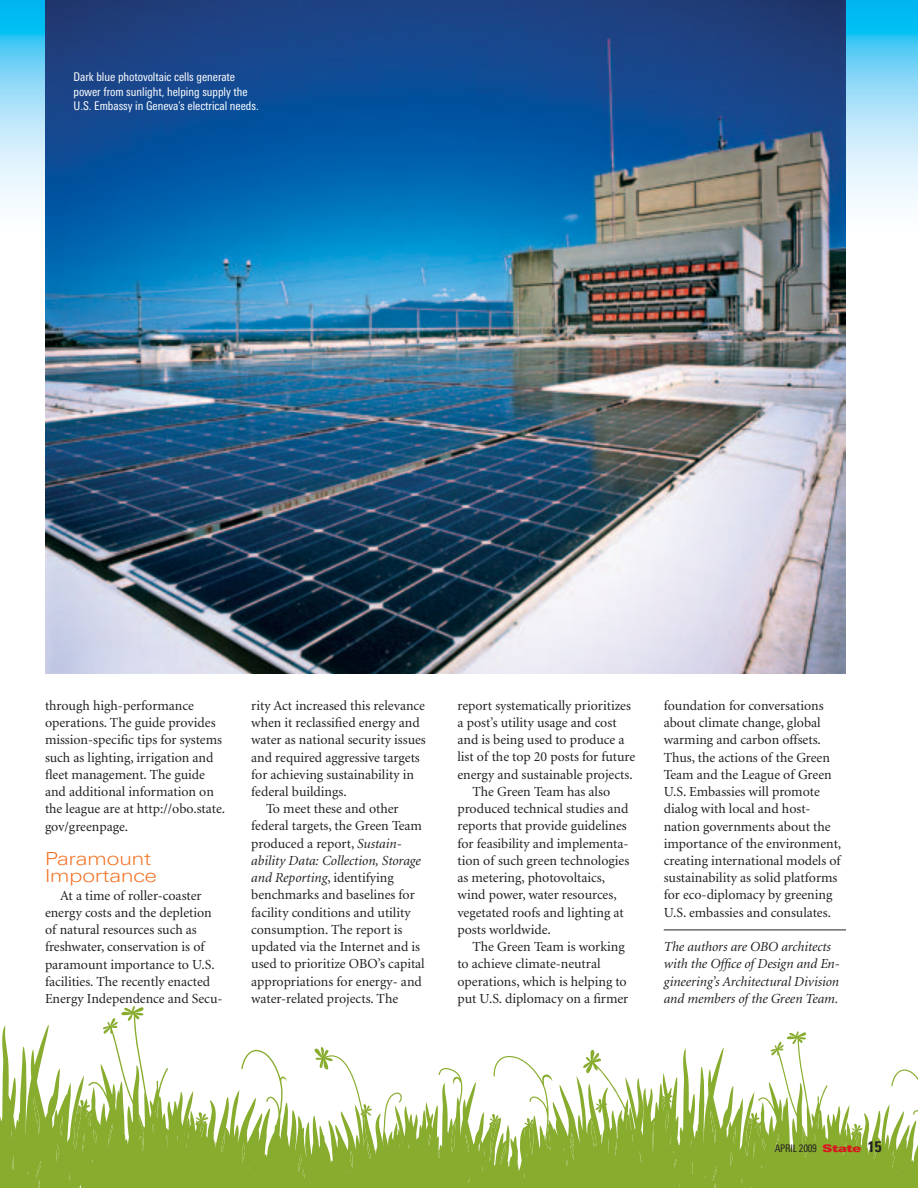
<style>
.page{position:relative;width:918px;height:1188px;background:#fff}
.page>*{position:absolute;margin:0;border:0;box-sizing:border-box;transform-origin:0 0}
.t1{font:300 18px/17.2px "Linotype Univers Extd";color:#f37021}
.t2{font:13.8px/17.2px "Minion";color:#231f20}
.t3{font:italic 13.8px/17.2px "Minion";letter-spacing:-.005em;color:#231f20}
.t4{font:condensed 12px/14.4px "Linotype Univers";color:#fff}
.t5{font:condensed 10.5px "Linotype Univers";letter-spacing:-.025em;color:#231f20}
.s1{font-style:italic}
.s2{font-style:normal}
.s3{font-family:"Linotype Univers Extd X Black";font-stretch:normal;color:#d81920}
.s4{font-weight:800;font-size:15px}
</style>
<div class="page">
<svg style="left:0;top:1006px;width:918px;height:182px"></svg>
<svg style="left:0;top:0;width:918px;height:202px;background:#8fdcf8"></svg>
<hr style="left:664px;top:930px;width:182px;height:1px;background:#231f20">
<img style="left:45px;top:0;width:801px;height:674px">
<p class="t4" style="left:74px;top:70px;width:187px">Dark blue photovoltaic cells generate power from sunlight, helping supply the<br>U.S. Embassy in Geneva’s electrical needs.</p>
<p class="t2" style="left:45px;top:697px;width:182px">through high-performance operations. The guide provides mission-specific tips for systems such as lighting, irrigation and fleet management. The guide and additional information on the league are at http://obo.state. gov/greenpage.</p>
<h1 class="t1" style="left:45px;top:850px;width:113px">Paramount<br>Importance</h1>
<p class="t2" style="left:45px;top:887px;width:179px;text-indent:15px">At a time of roller-coaster energy costs and the depletion of natural resources such as freshwater, conservation is of paramount importance to U.S. facilities. The recently enacted<br>Energy Independence and Secu-</p>
<p class="t2" style="left:251px;top:697px;width:175px">rity Act increased this relevance</p>
<p class="t2" style="left:251px;top:715px;width:170px">when it reclassified energy and</p>
<p class="t2" style="left:251px;top:732px;width:176px">water as national security issues</p>
<p class="t2" style="left:251px;top:749px;width:170px">and required aggressive targets</p>
<p class="t2" style="left:251px;top:766px;width:164px">for achieving sustainability in</p>
<p class="t2" style="left:251px;top:783px;width:97px">federal buildings.</p>
<p class="t2" style="left:266px;top:801px;width:134px">To meet these and other</p>
<p class="t2" style="left:251px;top:818px;width:172px">federal targets, the Green Team</p>
<p class="t2" style="left:251px;top:835px;width:152px">produced a report, <span class="s1">Sustain-</span></p>
<p class="t3" style="left:251px;top:852px;width:171px">ability Data: Collection, Storage</p>
<p class="t3" style="left:251px;top:870px;width:144px">and Reporting<span class="s2">, identifying</span></p>
<p class="t2" style="left:251px;top:887px;width:165px">benchmarks and baselines for</p>
<p class="t2" style="left:251px;top:904px;width:161px">facility conditions and utility</p>
<p class="t2" style="left:251px;top:921px;width:153px">consumption. The report is</p>
<p class="t2" style="left:251px;top:939px;width:170px">updated via the Internet and is</p>
<p class="t2" style="left:251px;top:956px;width:175px">used to prioritize OBO’s capital</p>
<p class="t2" style="left:251px;top:973px;width:172px">appropriations for energy- and</p>
<p class="t2" style="left:251px;top:990px;width:148px">water-related projects. The</p>
<p class="t2" style="left:458px;top:697px;width:175px">report systematically prioritizes</p>
<p class="t2" style="left:458px;top:714px;width:161px">a post’s utility usage and cost</p>
<p class="t2" style="left:458px;top:732px;width:169px">and is being used to produce a</p>
<p class="t2" style="left:458px;top:749px;width:179px">list of the top 20 posts for future</p>
<p class="t2" style="left:458px;top:766px;width:177px">energy and sustainable projects.</p>
<p class="t2" style="left:473px;top:783px;width:139px">The Green Team has also</p>
<p class="t2" style="left:458px;top:801px;width:172px">produced technical studies and</p>
<p class="t2" style="left:458px;top:818px;width:171px">reports that provide guidelines</p>
<p class="t2" style="left:458px;top:835px;width:173px">for feasibility and implementa-</p>
<p class="t2" style="left:458px;top:852px;width:173px">tion of such green technologies</p>
<p class="t2" style="left:458px;top:870px;width:149px">as metering, photovoltaics,</p>
<p class="t2" style="left:458px;top:887px;width:161px">wind power, water resources,</p>
<p class="t2" style="left:458px;top:904px;width:168px">vegetated roofs and lighting at</p>
<p class="t2" style="left:458px;top:921px;width:95px">posts worldwide.</p>
<p class="t2" style="left:473px;top:939px;width:154px">The Green Team is working</p>
<p class="t2" style="left:458px;top:956px;width:145px">to achieve climate-neutral</p>
<p class="t2" style="left:458px;top:973px;width:171px">operations, which is helping to</p>
<p class="t2" style="left:458px;top:990px;width:172px">put U.S. diplomacy on a firmer</p>
<p class="t2" style="left:664px;top:697px;width:179px">foundation for conversations about climate change, global warming and carbon offsets.<br>Thus, the actions of the Green<br>Team and the League of Green<br>U.S. Embassies will promote dialog with local and host&shy;nation governments about the importance of the environment, creating international models of sustainability as solid platforms for eco-diplomacy by greening<br>U.S. embassies and consulates.</p>
<p class="t3" style="left:664px;top:939px;width:178px">The authors are OBO architects with the Office of Design and En&shy;gineering’s Architectural Division and members of the Green Team.</p>
<p class="t5" style="left:775px;top:1142px;width:109px">APRIL 2009 <span class="s3">State</span> <span class="s4">15</span></p>
</div>
